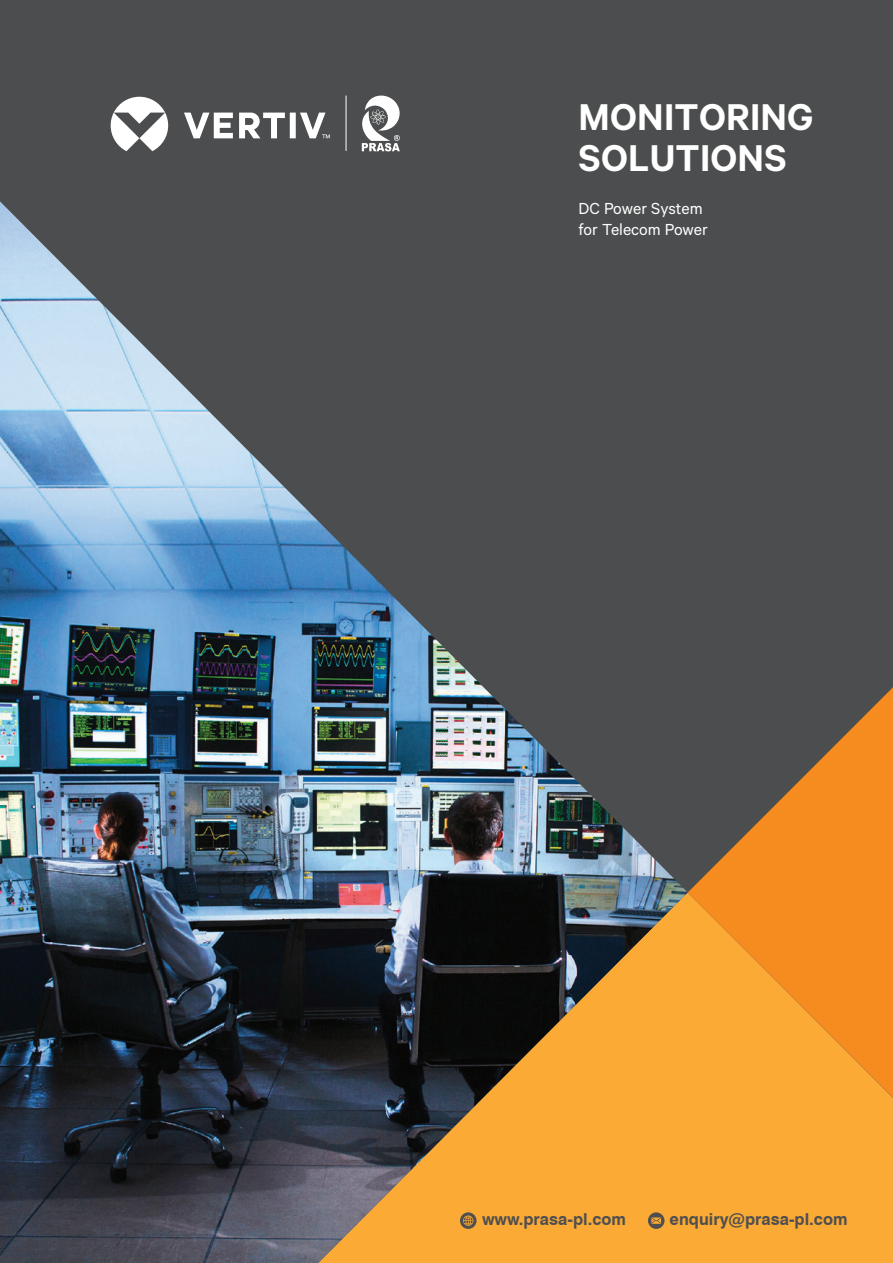
<style>
.page{position:relative;width:893px;height:1263px;background:#4c4d4e}
.page>*{position:absolute;margin:0;border:0;box-sizing:border-box;transform-origin:0 0}
.t1{font:600 42px/41.7px "Calibre";letter-spacing:.005em;color:#fff}
.t2{font:18px/21.6px "Calibre";color:#fff}
.t3{font:700 16.5px "Swiss 721 BT";color:#4f4f50}
</style>
<div class="page">
<div style="left:688px;top:1098px;width:205px;height:165px;background:#faaa35"></div>
<svg style="left:688px;top:687px;width:205px;height:411px"></svg>
<img style="left:0;top:201px;width:688px;height:1062px">
<svg style="left:460px;top:1212px;width:16px;height:17px"></svg>
<svg style="left:648px;top:1212px;width:16px;height:17px"></svg>
<svg style="left:111px;top:97px;width:219px;height:54px"></svg>
<hr style="left:346px;top:96px;width:1px;height:55px;background:#fff">
<svg style="left:362px;top:96px;width:38px;height:55px"></svg>
<h1 class="t1" style="left:578px;top:95px;width:236px">MONITORING<br>SOLUTIONS</h1>
<p class="t2" style="left:578px;top:197px;width:131px">DC Power System for Telecom Power</p>
<p class="t3" style="left:482px;top:1209px;width:146px">www.prasa-pl.com</p>
<p class="t3" style="left:670px;top:1209px;width:179px">enquiry@prasa-pl.com</p>
</div>
